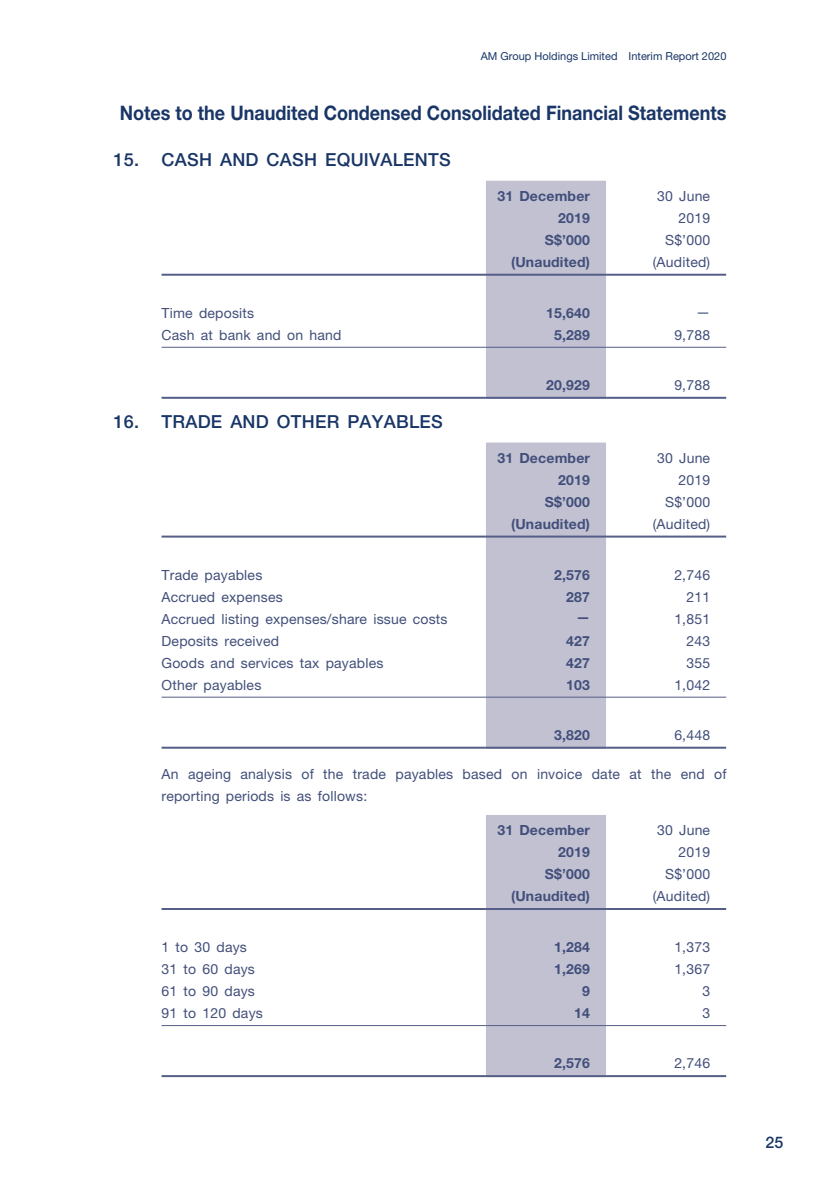
<style>
.page{position:relative;width:840px;height:1191px;background:#fff}
.page>*{position:absolute;margin:0;border:0;box-sizing:border-box;transform-origin:0 0}
.t1{font:700 20px "Helvetica Neue LT Std";color:#193667;scale:.9 1}
._03_H1{font:500 18px "Helvetica Neue LT Std";letter-spacing:.015em;color:#193667}
.t2{font:500 16px "Helvetica Neue LT Std";color:#193667}
._15_Table_Stub{font:14px "Helvetica Neue LT Std";letter-spacing:.015em;color:#424f7a}
._01_Body_Text{font:700 14px "Helvetica Neue LT Std";letter-spacing:.015em;color:#424f7a}
._01_Body_Text-2{font:14px "Helvetica Neue LT Std";letter-spacing:.015em;color:#424f7a}
._12___P2{font:14px/22px "Helvetica Neue LT Std";letter-spacing:.015em;color:#424f7a}
.t3{font:11px "Helvetica Neue LT Std";color:#193667}
</style>
<div class="page">
<div style="left:485px;top:181px;width:120px;height:216px;background:#c1c1d2"></div>
<hr style="left:161px;top:274px;width:324px;height:2px;background:#555e86">
<hr style="left:485px;top:274px;width:120px;height:2px;background:#555e86">
<hr style="left:605px;top:274px;width:120px;height:2px;background:#555e86">
<hr style="left:161px;top:347px;width:324px;height:1px;background:#555e86">
<hr style="left:485px;top:347px;width:120px;height:1px;background:#555e86">
<hr style="left:605px;top:347px;width:120px;height:1px;background:#555e86">
<hr style="left:161px;top:397px;width:324px;height:2px;background:#555e86">
<hr style="left:485px;top:397px;width:120px;height:2px;background:#555e86">
<hr style="left:605px;top:397px;width:120px;height:2px;background:#555e86">
<div style="left:485px;top:442px;width:120px;height:304px;background:#c1c1d2"></div>
<hr style="left:161px;top:535px;width:324px;height:2px;background:#555e86">
<hr style="left:485px;top:535px;width:120px;height:2px;background:#555e86">
<hr style="left:605px;top:535px;width:120px;height:2px;background:#555e86">
<hr style="left:161px;top:696px;width:324px;height:1px;background:#555e86">
<hr style="left:485px;top:696px;width:120px;height:1px;background:#555e86">
<hr style="left:605px;top:696px;width:120px;height:1px;background:#555e86">
<hr style="left:161px;top:746px;width:324px;height:2px;background:#555e86">
<hr style="left:485px;top:746px;width:120px;height:2px;background:#555e86">
<hr style="left:605px;top:746px;width:120px;height:2px;background:#555e86">
<div style="left:485px;top:815px;width:120px;height:260px;background:#c1c1d2"></div>
<hr style="left:161px;top:908px;width:324px;height:2px;background:#555e86">
<hr style="left:485px;top:908px;width:120px;height:2px;background:#555e86">
<hr style="left:605px;top:908px;width:120px;height:2px;background:#555e86">
<hr style="left:161px;top:1025px;width:324px;height:1px;background:#555e86">
<hr style="left:485px;top:1025px;width:120px;height:1px;background:#555e86">
<hr style="left:605px;top:1025px;width:120px;height:1px;background:#555e86">
<hr style="left:161px;top:1075px;width:324px;height:2px;background:#555e86">
<hr style="left:485px;top:1075px;width:120px;height:2px;background:#555e86">
<hr style="left:605px;top:1075px;width:120px;height:2px;background:#555e86">
<p class="t3" style="left:480px;top:49px;width:247px">AM Group Holdings Limited Interim Report 2020</p>
<h1 class="t1" style="left:120px;top:100px;width:675px">Notes to the Unaudited Condensed Consolidated Financial Statements</h1>
<p class="_03_H1" style="left:113px;top:149px;width:338px">15. CASH AND CASH EQUIVALENTS</p>
<p class="_01_Body_Text" style="left:497px;top:187px;width:94px">31 December</p>
<p class="_01_Body_Text-2" style="left:656px;top:187px;width:54px">30 June</p>
<p class="_01_Body_Text" style="left:558px;top:209px;width:33px">2019</p>
<p class="_01_Body_Text-2" style="left:678px;top:209px;width:33px">2019</p>
<p class="_01_Body_Text" style="left:544px;top:231px;width:47px">S$’000</p>
<p class="_01_Body_Text-2" style="left:664px;top:231px;width:47px">S$’000</p>
<p class="_01_Body_Text" style="left:510px;top:253px;width:80px">(Unaudited)</p>
<p class="_01_Body_Text-2" style="left:652px;top:253px;width:59px">(Audited)</p>
<p class="_15_Table_Stub" style="left:161px;top:305px;width:94px">Time deposits</p>
<p class="_01_Body_Text" style="left:546px;top:304px;width:45px">15,640</p>
<p class="_01_Body_Text-2" style="left:695px;top:303px;width:15px">—</p>
<p class="_15_Table_Stub" style="left:161px;top:327px;width:181px">Cash at bank and on hand</p>
<p class="_01_Body_Text" style="left:554px;top:326px;width:37px">5,289</p>
<p class="_01_Body_Text-2" style="left:674px;top:327px;width:37px">9,788</p>
<p class="_01_Body_Text" style="left:546px;top:376px;width:45px">20,929</p>
<p class="_01_Body_Text-2" style="left:674px;top:377px;width:37px">9,788</p>
<p class="_03_H1" style="left:113px;top:411px;width:331px">16. TRADE AND OTHER PAYABLES</p>
<p class="_01_Body_Text" style="left:497px;top:449px;width:94px">31 December</p>
<p class="_01_Body_Text-2" style="left:656px;top:449px;width:54px">30 June</p>
<p class="_01_Body_Text" style="left:558px;top:471px;width:33px">2019</p>
<p class="_01_Body_Text-2" style="left:678px;top:471px;width:33px">2019</p>
<p class="_01_Body_Text" style="left:544px;top:493px;width:47px">S$’000</p>
<p class="_01_Body_Text-2" style="left:664px;top:493px;width:47px">S$’000</p>
<p class="_01_Body_Text" style="left:510px;top:515px;width:80px">(Unaudited)</p>
<p class="_01_Body_Text-2" style="left:652px;top:515px;width:59px">(Audited)</p>
<p class="_15_Table_Stub" style="left:161px;top:566px;width:102px">Trade payables</p>
<p class="_01_Body_Text" style="left:554px;top:566px;width:37px">2,576</p>
<p class="_01_Body_Text-2" style="left:674px;top:566px;width:37px">2,746</p>
<p class="_15_Table_Stub" style="left:161px;top:588px;width:123px">Accrued expenses</p>
<p class="_01_Body_Text" style="left:566px;top:588px;width:25px">287</p>
<p class="_01_Body_Text-2" style="left:686px;top:588px;width:25px">211</p>
<p class="_15_Table_Stub" style="left:161px;top:610px;width:287px">Accrued listing expenses/share issue costs</p>
<p class="_01_Body_Text" style="left:575px;top:609px;width:15px">—</p>
<p class="_01_Body_Text-2" style="left:674px;top:610px;width:37px">1,851</p>
<p class="_15_Table_Stub" style="left:161px;top:632px;width:119px">Deposits received</p>
<p class="_01_Body_Text" style="left:566px;top:632px;width:25px">427</p>
<p class="_01_Body_Text-2" style="left:686px;top:632px;width:25px">243</p>
<p class="_15_Table_Stub" style="left:161px;top:654px;width:223px">Goods and services tax payables</p>
<p class="_01_Body_Text" style="left:566px;top:654px;width:25px">427</p>
<p class="_01_Body_Text-2" style="left:686px;top:654px;width:25px">355</p>
<p class="_15_Table_Stub" style="left:161px;top:676px;width:101px">Other payables</p>
<p class="_01_Body_Text" style="left:566px;top:676px;width:25px">103</p>
<p class="_01_Body_Text-2" style="left:674px;top:676px;width:37px">1,042</p>
<p class="_01_Body_Text" style="left:554px;top:726px;width:37px">3,820</p>
<p class="_01_Body_Text-2" style="left:674px;top:726px;width:37px">6,448</p>
<p class="_12___P2" style="left:161px;top:763px;width:566px">An ageing analysis of the trade payables based on invoice date at the end of reporting periods is as follows:</p>
<p class="_01_Body_Text" style="left:497px;top:821px;width:94px">31 December</p>
<p class="_01_Body_Text-2" style="left:656px;top:822px;width:54px">30 June</p>
<p class="_01_Body_Text" style="left:558px;top:843px;width:33px">2019</p>
<p class="_01_Body_Text-2" style="left:678px;top:844px;width:33px">2019</p>
<p class="_01_Body_Text" style="left:544px;top:865px;width:47px">S$’000</p>
<p class="_01_Body_Text-2" style="left:664px;top:866px;width:47px">S$’000</p>
<p class="_01_Body_Text" style="left:510px;top:887px;width:80px">(Unaudited)</p>
<p class="_01_Body_Text-2" style="left:652px;top:888px;width:59px">(Audited)</p>
<p class="_15_Table_Stub" style="left:161px;top:939px;width:87px">1 to 30 days</p>
<p class="_01_Body_Text" style="left:554px;top:938px;width:37px">1,284</p>
<p class="_01_Body_Text-2" style="left:674px;top:939px;width:37px">1,373</p>
<p class="_15_Table_Stub" style="left:161px;top:961px;width:95px">31 to 60 days</p>
<p class="_01_Body_Text" style="left:554px;top:960px;width:37px">1,269</p>
<p class="_01_Body_Text-2" style="left:674px;top:961px;width:37px">1,367</p>
<p class="_15_Table_Stub" style="left:161px;top:983px;width:95px">61 to 90 days</p>
<p class="_01_Body_Text" style="left:582px;top:982px;width:9px">9</p>
<p class="_01_Body_Text-2" style="left:702px;top:983px;width:9px">3</p>
<p class="_15_Table_Stub" style="left:161px;top:1005px;width:103px">91 to 120 days</p>
<p class="_01_Body_Text" style="left:574px;top:1004px;width:17px">14</p>
<p class="_01_Body_Text-2" style="left:702px;top:1005px;width:9px">3</p>
<p class="_01_Body_Text" style="left:554px;top:1054px;width:37px">2,576</p>
<p class="_01_Body_Text-2" style="left:674px;top:1055px;width:37px">2,746</p>
<p class="t2" style="left:765px;top:1132px;width:19px">25</p>
</div>
